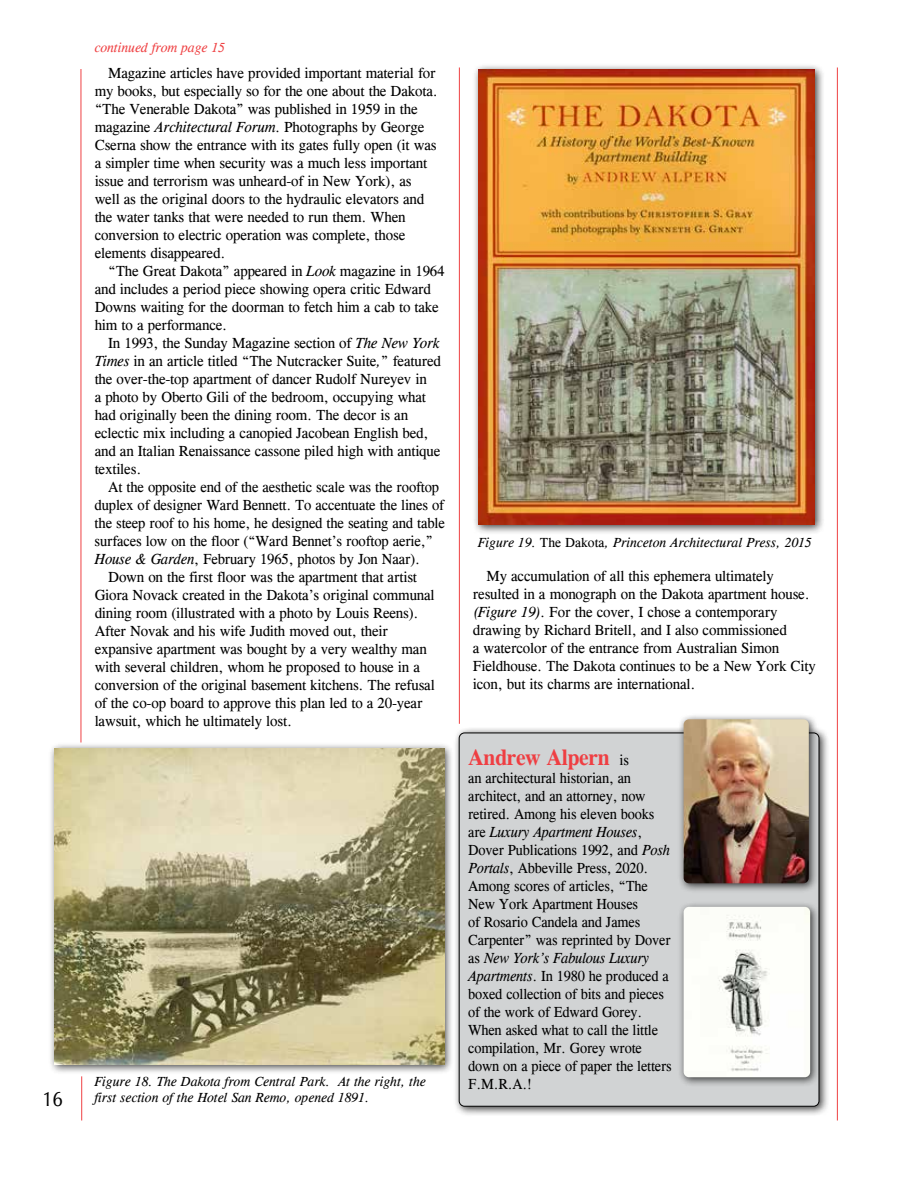
<style>
.page{position:relative;width:918px;height:1188px;background:#fff}
.page>*{position:absolute;margin:0;border:0;box-sizing:border-box;transform-origin:0 0}
.t1{font:700 22.5px "Cg Times";letter-spacing:-.01em;color:#ef3e42;scale:.95 1}
.t2{font:21px "Cg Omega";color:#000;scale:.9 1}
.t3{font:15px/18px "Cg Times";letter-spacing:-.01em;color:#000}
.t4{font:15px/18px "Cg Times";letter-spacing:-.01em;color:#000;scale:.95 1}
.t5{font:italic 13.5px/16.2px "Cg Times";color:#000}
.t6{font:italic 13.5px "Cg Times";color:#ef4143}
.s1{font-style:italic}
.s2{font-style:normal}
.s3{font-weight:400;font-size:15px;color:#000}
</style>
<div class="page">
<hr style="left:837px;top:68px;width:1px;height:1052px;background:#ef4143">
<hr style="left:81px;top:69px;width:1px;height:673px;background:#ef4143">
<hr style="left:459px;top:68px;width:1px;height:656px;background:#ef4143">
<div style="left:48px;top:742px;width:406px;height:333px;background:#000;opacity:.75"></div>
<img style="left:54px;top:748px;width:390px;height:316px">
<div style="left:472px;top:63px;width:353px;height:471px;background:#000;opacity:.75"></div>
<img style="left:479px;top:69px;width:336px;height:455px">
<div style="left:453px;top:727px;width:376px;height:390px;background:#000;opacity:.75"></div>
<div style="left:459px;top:733px;width:360px;height:373px;background:#d1d3d4;border-radius:5px"></div>
<div style="left:678px;top:713px;width:141px;height:181px;background:#000;opacity:.75"></div>
<img style="left:684px;top:719px;width:125px;height:164px">
<div style="left:678px;top:901px;width:143px;height:187px;background:#000;opacity:.75"></div>
<img style="left:684px;top:907px;width:126px;height:170px">
<hr style="left:81px;top:1076px;width:1px;height:44px;background:#ef4143">
<h2 class="t2" style="left:42px;top:1087px;width:25px">16</h2>
<p class="t6" style="left:94px;top:40px;width:132px">continued from page 15</p>
<p class="t3" style="left:95px;top:64px;width:345px;text-indent:13px">Magazine articles have provided important material for my books, but especially so for the one about the Dakota. “The Venerable Dakota” was published in 1959 in the magazine <span class="s1">Architectural Forum</span>. Photographs by George Cserna show the entrance with its gates fully open (it was a simpler time when security was a much less important issue and terrorism was unheard-of in New York), as well as the original doors to the hydraulic elevators and the water tanks that were needed to run them. When conversion to electric operation was complete, those elements disappeared.</p>
<p class="t3" style="left:95px;top:262px;width:352px;text-indent:13px">“The Great Dakota” appeared in <span class="s1">Look</span> magazine in 1964 and includes a period piece showing opera critic Edward Downs waiting for the doorman to fetch him a cab to take him to a performance.</p>
<p class="t3" style="left:95px;top:334px;width:348px;text-indent:13px">In 1993, the Sunday Magazine section of <span class="s1">The New York Times</span> in an article titled “The Nutcracker Suite<span class="s1">,</span>” featured the over-the-top apartment of dancer Rudolf Nureyev in<br>a photo by Oberto Gili of the bedroom, occupying what had originally been the dining room. The decor is an eclectic mix including a canopied Jacobean English bed, and an Italian Renaissance cassone piled high with antique textiles.</p>
<p class="t3" style="left:108px;top:478px;width:332px">At the opposite end of the aesthetic scale was the rooftop</p>
<p class="t3" style="left:95px;top:496px;width:351px">duplex of designer Ward Bennett. To accentuate the lines of</p>
<p class="t3" style="left:95px;top:514px;width:352px">the steep roof to his home, he designed the seating and table</p>
<p class="t3" style="left:95px;top:532px;width:340px">surfaces low on the floor (“Ward Bennet’s rooftop aerie,”</p>
<p class="t3" style="left:95px;top:550px;width:327px"><span class="s1">House &amp; Garden</span>, February 1965, photos by Jon Naar).</p>
<p class="t3" style="left:108px;top:568px;width:310px">Down on the first floor was the apartment that artist</p>
<p class="t3" style="left:95px;top:586px;width:342px">Giora Novack created in the Dakota’s original communal</p>
<p class="t3" style="left:95px;top:604px;width:325px">dining room (illustrated with a photo by Louis Reens).</p>
<p class="t3" style="left:95px;top:622px;width:295px">After Novak and his wife Judith moved out, their</p>
<p class="t3" style="left:95px;top:640px;width:334px">expansive apartment was bought by a very wealthy man</p>
<p class="t3" style="left:95px;top:658px;width:327px">with several children, whom he proposed to house in a</p>
<p class="t3" style="left:95px;top:676px;width:342px">conversion of the original basement kitchens. The refusal</p>
<p class="t3" style="left:95px;top:694px;width:329px">of the co-op board to approve this plan led to a 20-year</p>
<p class="t3" style="left:95px;top:712px;width:199px">lawsuit, which he ultimately lost.</p>
<p class="t5" style="left:94px;top:1073px;width:333px">Figure 18. The Dakota from Central Park. At the right, the first section of the Hotel San Remo, opened 1891.</p>
<p class="t5" style="left:478px;top:534px;width:335px">Figure 19. <span class="s2">The Dakota</span>, Princeton Architectural Press, 2015</p>
<p class="t3" style="left:473px;top:567px;width:345px;text-indent:13px">My accumulation of all this ephemera ultimately resulted in a monograph on the Dakota apartment house. <span class="s1">(Figure 19)</span>. For the cover, I chose a contemporary drawing by Richard Britell, and I also commissioned<br>a watercolor of the entrance from Australian Simon Fieldhouse. The Dakota continues to be a New York City icon, but its charms are international.</p>
<h1 class="t1" style="left:468px;top:744px;width:171px">Andrew Alpern <span class="s3">is</span></h1>
<p class="t4" style="left:468px;top:769px;width:216px">an architectural historian, an architect, and an attorney, now retired. Among his eleven books are <span class="s1">Luxury Apartment Houses</span>,<br>Dover Publications 1992, and <span class="s1">Posh<br>Portals</span>, Abbeville Press, 2020.<br>Among scores of articles, “The<br>New York Apartment Houses<br>of Rosario Candela and James<br>Carpenter” was reprinted by Dover as <span class="s1">New York’s Fabulous Luxury<br>Apartments</span>. In 1980 he produced a boxed collection of bits and pieces of the work of Edward Gorey.<br>When asked what to call the little compilation, Mr. Gorey wrote down on a piece of paper the letters<br>F.M.R.A.!</p>
</div>
